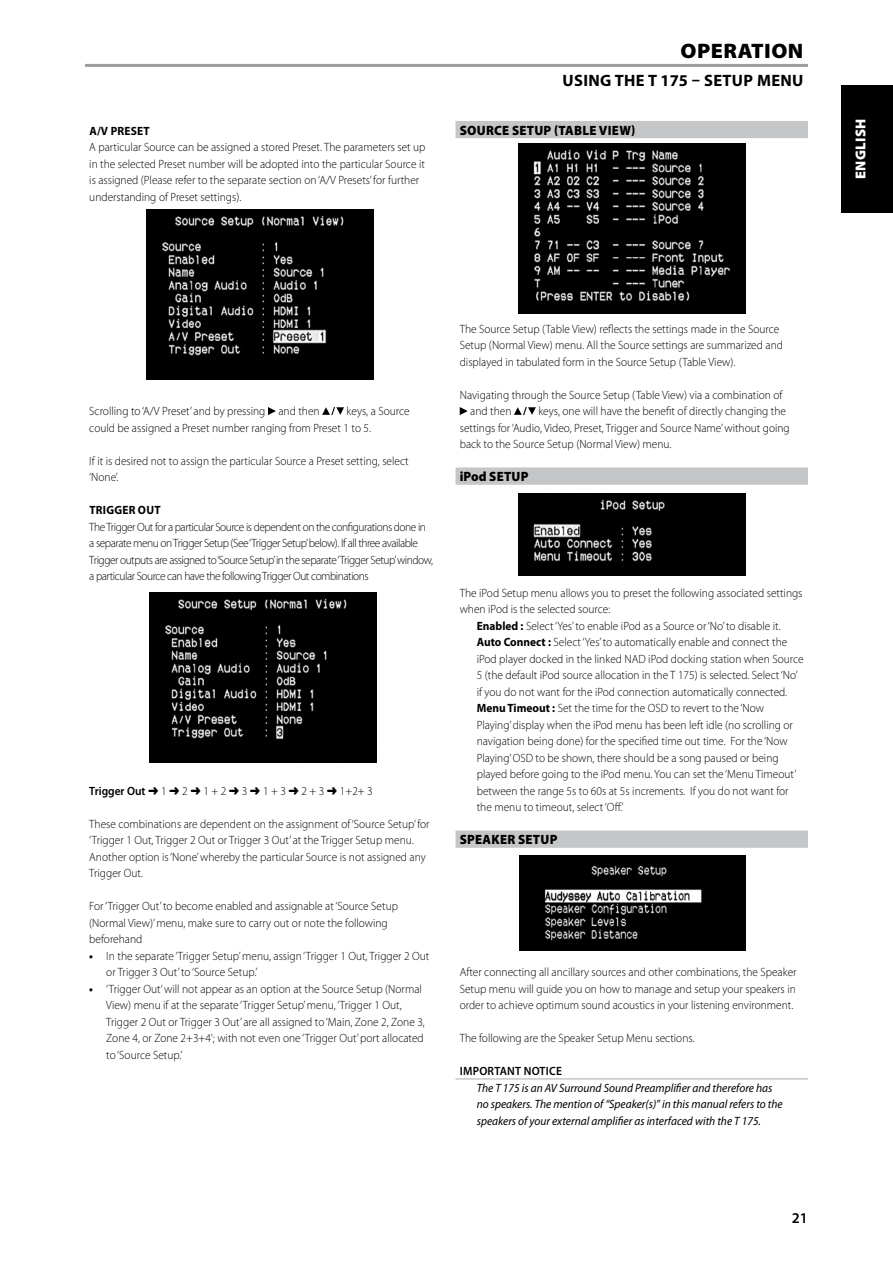
<style>
.page{position:relative;width:893px;height:1263px;background:#fff}
.page>*{position:absolute;margin:0;border:0;box-sizing:border-box;transform-origin:0 0}
.t1{font:900 21px "Myriad Pro";color:#000;scale:1.05 1}
.t2{font:700 16.5px "Myriad Pro";letter-spacing:.02em;color:#000}
.t3{font:600 15px "Myriad Pro";color:#000}
.t4{font:900 14.4px "Myriad Pro";letter-spacing:.02em;color:#fff}
.t5{font:900 13.5px "Myriad Pro";letter-spacing:.02em;color:#000;scale:.95 1}
.t6{font:300 12px/16.5px "Myriad Pro";color:#000;scale:.95 1}
.t7{font:300 12px/16.5px "Myriad Pro";letter-spacing:-.04em;color:#000;scale:.95 1}
.t8{font:italic 12px/16.5px "Myriad Pro";color:#000;scale:.95 1}
.t9{font:700 12px "Myriad Pro";color:#000;scale:.95 1}
.t10{font:600 12px "Myriad Pro";letter-spacing:.02em;color:#000;scale:.95 1}
.s1{font-weight:600}
.s2{font-weight:700}
</style>
<div class="page">
<svg style="left:268px;top:407px;width:8px;height:8px"></svg>
<svg style="left:322px;top:407px;width:22px;height:8px"></svg>
<div style="left:455px;top:121px;width:353px;height:17px;background:#c5c6c8"></div>
<div style="left:455px;top:467px;width:353px;height:18px;background:#c5c6c8"></div>
<div style="left:455px;top:830px;width:353px;height:18px;background:#c5c6c8"></div>
<hr style="left:455px;top:1078px;width:353px;height:2px;background:#c5c6c8">
<svg style="left:460px;top:407px;width:8px;height:8px"></svg>
<svg style="left:514px;top:407px;width:22px;height:8px"></svg>
<hr style="left:85px;top:64px;width:723px;height:3px;background:#9c9d9f">
<img style="left:146px;top:210px;width:227px;height:170px">
<img style="left:150px;top:592px;width:226px;height:170px">
<img style="left:519px;top:493px;width:227px;height:83px">
<img style="left:519px;top:143px;width:227px;height:170px">
<img style="left:519px;top:855px;width:227px;height:95px">
<div style="left:842px;top:85px;width:51px;height:128px;background:#000"></div>
<p class="t9" style="left:89px;top:123px;width:38px">A/V Preset</p>
<p class="t6" style="left:89px;top:139px;width:355px">A particular Source can be assigned a stored Preset. The parameters set up in the selected Preset number will be adopted into the particular Source it is assigned (Please refer to the separate section on ‘A/V Presets’ for further understanding of Preset settings).</p>
<h1 class="t1" style="left:681px;top:37px;width:14px">OPERATION</h1>
<h2 class="t2" style="left:563px;top:70px;width:242px">USING THE T 175 – SETUP MENU</h2>
<p class="t5" style="left:460px;top:121px;width:18px">SOURCE</p>
<p class="t5" style="left:512px;top:121px;width:17px">SETUP</p>
<p class="t5" style="left:554px;top:121px;width:21px">(TABLE</p>
<p class="t5" style="left:599px;top:121px;width:40px">VIEW)</p>
<p class="t6" style="left:89px;top:403px;width:339px;text-indent:257px">keys, a Source could be assigned a Preset number ranging from Preset 1 to 5.</p>
<p class="t6" style="left:89px;top:452px;width:338px">If it is desired not to assign the particular Source a Preset setting, select ‘None’.</p>
<p class="t9" style="left:89px;top:502px;width:14px">Trigger</p>
<p class="t9" style="left:138px;top:502px;width:17px">Out</p>
<p class="t7" style="left:89px;top:518px;width:363px">The Trigger Out for a particular Source is dependent on the configurations done in a separate menu on Trigger Setup (See ‘Trigger Setup’below). If all three available Trigger outputs are assigned to ‘Source Setup’in the separate ‘Trigger Setup’window, a particular Source can have the following Trigger Out combinations</p>
<p class="t6" style="left:89px;top:403px;width:244px">Scrolling to ‘A/V Preset’ and by pressing and then</p>
<p class="t6" style="left:89px;top:782px;width:300px"><span class="s1">Trigger Out</span> ➜ 1 ➜ 2 ➜ 1 + 2 ➜ 3 ➜ 1 + 3 ➜ 2 + 3 ➜ 1+2+ 3</p>
<p class="t6" style="left:89px;top:815px;width:360px">These combinations are dependent on the assignment of ‘Source Setup’ for ‘Trigger 1 Out, Trigger 2 Out or Trigger 3 Out’ at the Trigger Setup menu.<br>Another option is ‘None’ whereby the particular Source is not assigned any Trigger Out.</p>
<p class="t6" style="left:89px;top:898px;width:326px">For ‘Trigger Out’ to become enabled and assignable at ‘Source Setup (Normal View)’ menu, make sure to carry out or note the following beforehand</p>
<p class="t6" style="left:106px;top:947px;width:342px;text-indent:-17px"><span class="s2">•</span> In the separate ‘Trigger Setup’ menu, assign ‘Trigger 1 Out, Trigger 2 Out or Trigger 3 Out’ to ‘Source Setup.’</p>
<p class="t6" style="left:106px;top:980px;width:337px;text-indent:-17px"><span class="s2">•</span> ‘Trigger Out’ will not appear as an option at the Source Setup (Normal View) menu if at the separate ‘Trigger Setup’ menu, ‘Trigger 1 Out, Trigger 2 Out or Trigger 3 Out’ are all assigned to ‘Main, Zone 2, Zone 3, Zone 4, or Zone 2+3+4’; with not even one ‘Trigger Out’ port allocated to ‘Source Setup.’</p>
<p class="t6" style="left:460px;top:320px;width:342px">The Source Setup (Table View) reflects the settings made in the Source<br>Setup (Normal View) menu. All the Source settings are summarized and displayed in tabulated form in the Source Setup (Table View).</p>
<p class="t6" style="left:470px;top:386px;width:330px;text-indent:-10px">Navigating through the Source Setup (Table View) via a combination of and then</p>
<p class="t6" style="left:460px;top:403px;width:349px;text-indent:79px">keys, one will have the benefit of directly changing the settings for ‘Audio, Video, Preset, Trigger and Source Name’ without going back to the Source Setup (Normal View) menu.</p>
<p class="t5" style="left:460px;top:467px;width:74px">IPOD SETUP</p>
<p class="t6" style="left:460px;top:584px;width:362px">The iPod Setup menu allows you to preset the following associated settings</p>
<p class="t6" style="left:460px;top:601px;width:160px">when iPod is the selected source:</p>
<p class="t6" style="left:477px;top:617px;width:321px"><span class="s2">Enabled :</span> Select ‘Yes’ to enable iPod as a Source or ‘No’ to disable it.</p>
<p class="t6" style="left:477px;top:634px;width:329px"><span class="s2">Auto Connect :</span> Select ‘Yes’ to automatically enable and connect the</p>
<p class="t6" style="left:477px;top:650px;width:346px">iPod player docked in the linked NAD iPod docking station when Source</p>
<p class="t6" style="left:477px;top:667px;width:339px">5 (the default iPod source allocation in the T 175) is selected. Select ‘No’</p>
<p class="t6" style="left:477px;top:683px;width:328px">if you do not want for the iPod connection automatically connected.</p>
<p class="t6" style="left:477px;top:700px;width:304px"><span class="s2">Menu Timeout :</span> Set the time for the OSD to revert to the ‘Now</p>
<p class="t6" style="left:477px;top:716px;width:334px">Playing’ display when the iPod menu has been left idle (no scrolling or</p>
<p class="t6" style="left:477px;top:733px;width:329px">navigation being done) for the specified time out time. For the ‘Now</p>
<p class="t6" style="left:477px;top:749px;width:319px">Playing’ OSD to be shown, there should be a song paused or being</p>
<p class="t6" style="left:477px;top:766px;width:338px">played before going to the iPod menu. You can set the ‘Menu Timeout’</p>
<p class="t6" style="left:477px;top:782px;width:330px">between the range 5s to 60s at 5s increments. If you do not want for</p>
<p class="t6" style="left:477px;top:799px;width:156px">the menu to timeout, select ‘Off.’</p>
<p class="t5" style="left:460px;top:830px;width:18px">SPEAKER</p>
<p class="t5" style="left:518px;top:830px;width:17px">SETUP</p>
<p class="t6" style="left:460px;top:964px;width:356px;text-align:justify">After connecting all ancillary sources and other combinations, the Speaker Setup menu will guide you on how to manage and setup your speakers in order to achieve optimum sound acoustics in your listening environment.</p>
<p class="t6" style="left:460px;top:1030px;width:249px">The following are the Speaker Setup Menu sections.</p>
<p class="t10" style="left:460px;top:1063px;width:109px">IMPORTANT NOTICE</p>
<p class="t8" style="left:477px;top:1079px;width:324px">The T 175 is an AV Surround Sound Preamplifier and therefore has no speakers. The mention of “Speaker(s)” in this manual refers to the speakers of your external amplifier as interfaced with the T 175.</p>
<p class="t3" style="left:792px;top:1208px;width:18px">21</p>
<p class="t4" style="left:851px;top:179px;width:62px;rotate:-90deg">ENGLISH</p>
</div>
